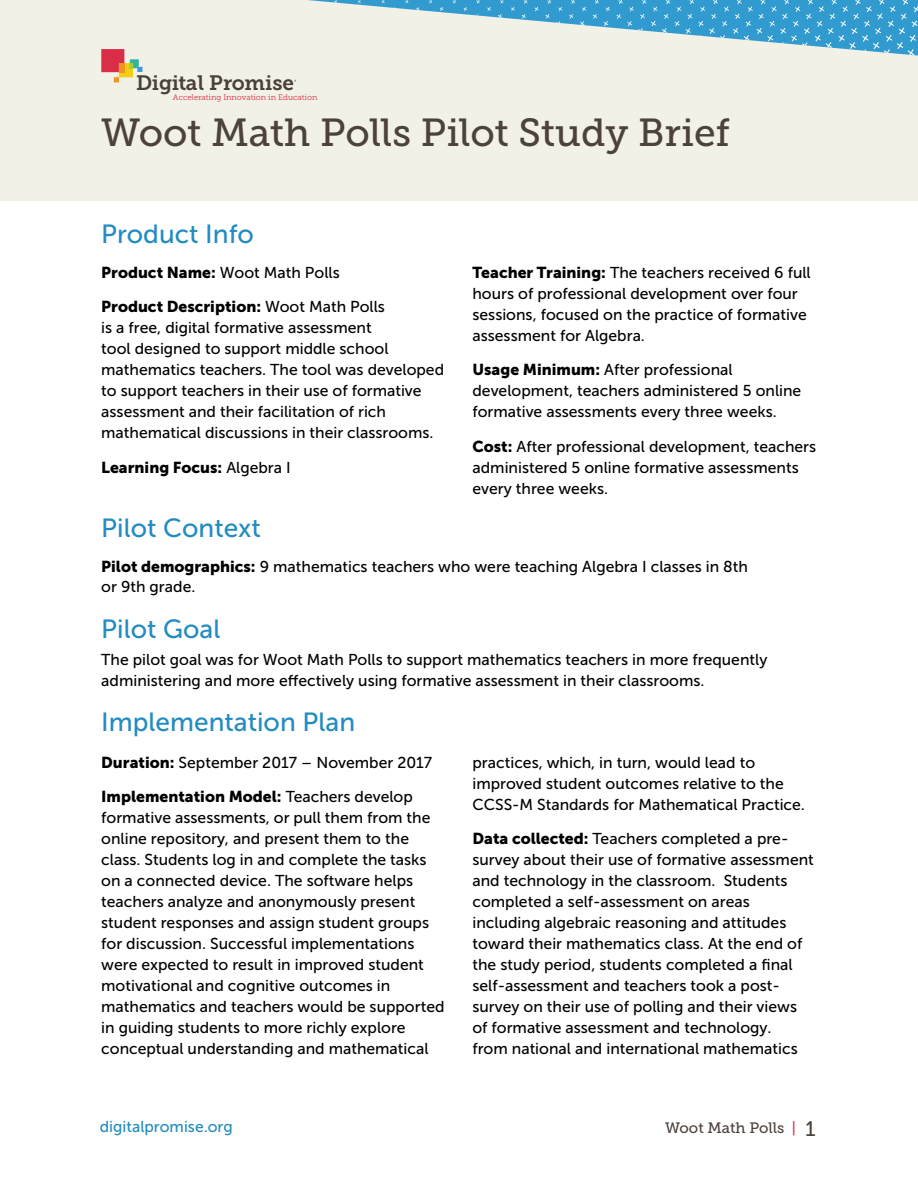
<style>
.page{position:relative;width:918px;height:1188px;background:#fff}
.page>*{position:absolute;margin:0;border:0;box-sizing:border-box;transform-origin:0 0}
.t1{font:39px "Museo Slab 500";color:#4c423c}
.t2{font:26.25px "Museo Sans 500";color:#238cc0}
.t3{font:20.7px "Museo Slab 700";letter-spacing:-.01em;color:#494139}
.t4{font:15.75px/21px "Museo Sans 500";color:#000}
.t5{font:15.75px "Museo Sans 900";color:#000}
.t6{font:15.75px "Museo Sans 500";color:#238cc0}
.t7{font:15px "Museo Slab 500";color:#4c423c}
.t8{font:7.95px "Museo Slab 300";color:#da2d47}
.s1{font-family:"Museo Sans 900"}
.s2{font-family:"Museo Sans 500"}
.s3{color:#dc3348}
.s4{font-size:21px}
</style>
<div class="page">
<div style="left:0;top:0;width:918px;height:201px;background:#f1f1e6"></div>
<svg style="left:308px;top:0;width:610px;height:56px"></svg>
<svg style="left:101px;top:49px;width:42px;height:33px"></svg>
<h3 class="t3" style="left:136px;top:71px;width:159px">Digital Promise</h3>
<p class="t8" style="left:173px;top:93px;width:146px">Accelerating Innovation in Education</p>
<h1 class="t1" style="left:101px;top:110px;width:631px">Woot Math Polls Pilot Study Brief</h1>
<h2 class="t2" style="left:101px;top:220px;width:154px">Product Info</h2>
<p class="t4" style="left:101px;top:262px;width:240px"><span class="s1">Product Name:</span> Woot Math Polls</p>
<p class="t5" style="left:101px;top:298px;width:285px">Product Description: <span class="s2">Woot Math Polls</span></p>
<p class="t4" style="left:101px;top:318px;width:344px">is a free, digital formative assessment<br>tool designed to support middle school mathematics teachers. The tool was developed to support teachers in their use of formative assessment and their facilitation of rich mathematical discussions in their classrooms.</p>
<p class="t5" style="left:101px;top:458px;width:191px">Learning Focus: <span class="s2">Algebra I</span></p>
<p class="t4" style="left:472px;top:262px;width:340px"><span class="s1">Teacher Training:</span> The teachers received 6 full hours of professional development over four sessions, focused on the practice of formative assessment for Algebra.</p>
<p class="t4" style="left:472px;top:360px;width:330px"><span class="s1">Usage Minimum:</span> After professional development, teachers administered 5 online formative assessments every three weeks.</p>
<p class="t4" style="left:472px;top:436px;width:345px"><span class="s1">Cost:</span> After professional development, teachers administered 5 online formative assessments every three weeks.</p>
<h2 class="t2" style="left:101px;top:514px;width:161px">Pilot Context</h2>
<p class="t4" style="left:101px;top:556px;width:648px"><span class="s1">Pilot demographics:</span> 9 mathematics teachers who were teaching Algebra I classes in 8th or 9th grade.</p>
<h2 class="t2" style="left:101px;top:614px;width:121px">Pilot Goal</h2>
<p class="t4" style="left:101px;top:649px;width:668px">The pilot goal was for Woot Math Polls to support mathematics teachers in more frequently administering and more effectively using formative assessment in their classrooms.</p>
<h2 class="t2" style="left:101px;top:708px;width:255px">Implementation Plan</h2>
<p class="t4" style="left:101px;top:752px;width:333px"><span class="s1">Duration:</span> September 2017 – November 2017</p>
<p class="t5" style="left:101px;top:788px;width:313px">Implementation Model: <span class="s2">Teachers develop</span></p>
<p class="t4" style="left:101px;top:807px;width:345px">formative assessments, or pull them from the online repository, and present them to the class. Students log in and complete the tasks on a connected device. The software helps teachers analyze and anonymously present student responses and assign student groups for discussion. Successful implementations were expected to result in improved student motivational and cognitive outcomes in mathematics and teachers would be supported in guiding students to more richly explore conceptual understanding and mathematical</p>
<p class="t4" style="left:472px;top:752px;width:334px">practices, which, in turn, would lead to improved student outcomes relative to the<br>CCSS-M Standards for Mathematical Practice.</p>
<p class="t4" style="left:472px;top:828px;width:343px"><span class="s1">Data collected:</span> Teachers completed a pre&shy;survey about their use of formative assessment and technology in the classroom. Students completed a self-assessment on areas including algebraic reasoning and attitudes toward their mathematics class. At the end of the study period, students completed a final self-assessment and teachers took a post&shy;survey on their use of polling and their views of formative assessment and technology.<br>from national and international mathematics</p>
<p class="t6" style="left:100px;top:1118px;width:135px">digitalpromise.org</p>
<p class="t7" style="left:665px;top:1119px;width:152px">Woot Math Polls <span class="s3">|</span> <span class="s4">1</span></p>
</div>
